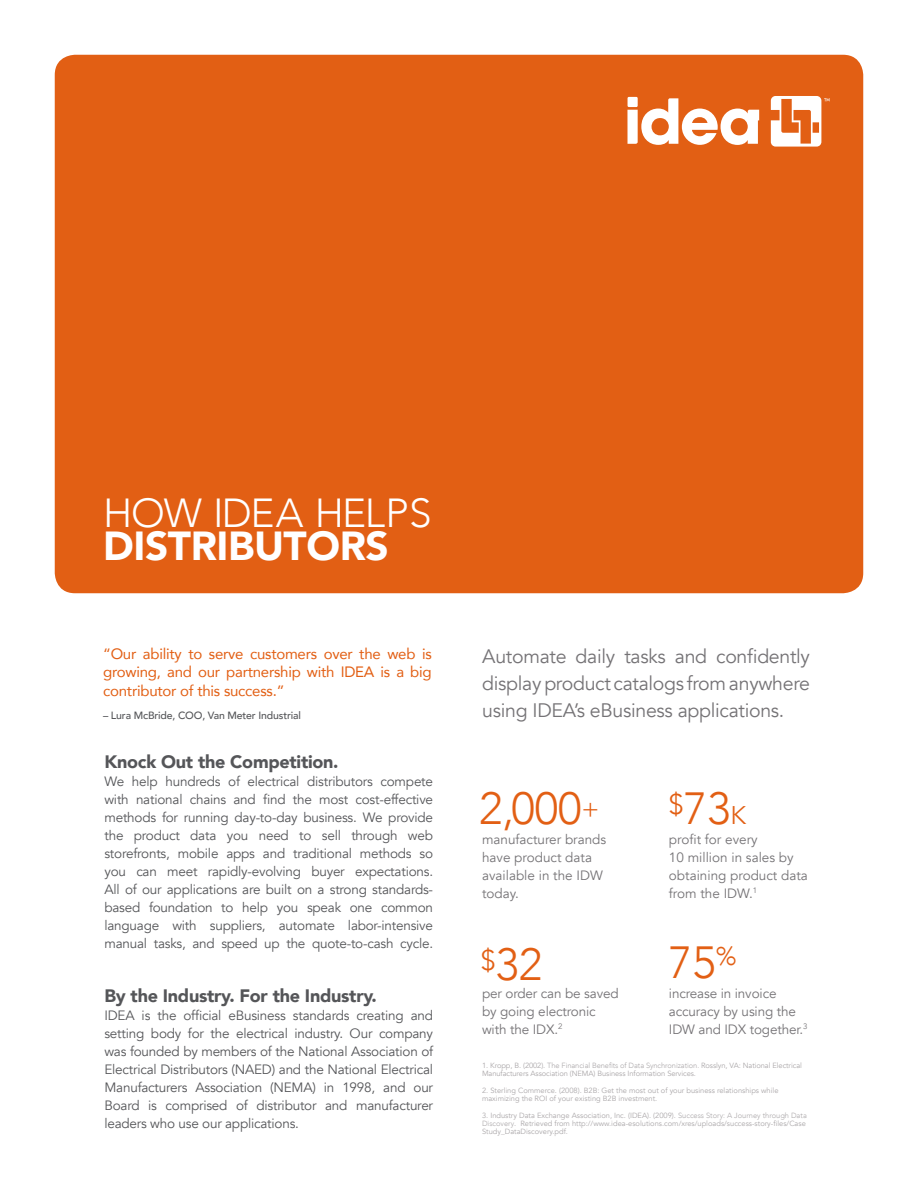
<style>
.page{position:relative;width:918px;height:1188px;background:#fff}
.page>*{position:absolute;margin:0;border:0;box-sizing:border-box;transform-origin:0 0}
.t1{font:300 45px "Avenir";color:#e25f14}
.t2{font:300 40.5px/33px "Avenir";letter-spacing:-.03em;color:#fff}
.t3{font:300 28.5px "Avenir";color:#e25f14}
.t4{font:300 25.5px "Avenir";color:#e25f14}
.t5{font:19.5px/27px "Avenir";letter-spacing:-.015em;color:#757376;text-align:justify}
.t6{font:900 18px "Avenir";letter-spacing:-.015em;color:#555659}
.t7{font:15px/18px "Avenir";letter-spacing:-.015em;color:#e25f14}
.t8{font:13.5px/18px "Avenir";letter-spacing:-.015em;color:#555659;text-align:justify}
.t9{font:13.5px/18px "Avenir";color:#757376}
.t10{font:500 10.5px "Avenir";letter-spacing:-.015em;color:#555659}
.t11{font:7.5px/8.2px "Avenir";color:#aaa7a9}
.s1{font-weight:900}
.s2{font-size:27px}
.s3{font-size:25.5px}
.s4{font-family:"Avenir LT";font-weight:300}
</style>
<div class="page">
<div style="left:55px;top:55px;width:808px;height:538px;background:#e25f14;border-radius:20px"></div>
<svg style="left:771px;top:96px;width:58px;height:51px"></svg>
<svg style="left:627px;top:98px;width:132px;height:47px"></svg>
<div style="left:628px;top:97px;width:10px;height:10px;background:#fff"></div>
<p class="t2" style="left:103px;top:496px;width:330px">HOW IDEA HELPS<br><span class="s1">DISTRIBUTORS</span></p>
<p class="t7" style="left:103px;top:644px;width:330px">“Our ability to serve customers over the web is growing, and our partnership with IDEA is a big</p>
<p class="t7" style="left:103px;top:681px;width:183px">contributor of this success.”</p>
<p class="t10" style="left:103px;top:706px;width:199px">– Lura McBride, COO, Van Meter Industrial</p>
<p class="t6" style="left:104px;top:746px;width:236px">Knock Out the Competition.</p>
<p class="t8" style="left:104px;top:773px;width:330px">We help hundreds of electrical distributors compete with national chains and find the most cost-effective methods for running day-to-day business. We provide the product data you need to sell through web storefronts, mobile apps and traditional methods so you can meet rapidly-evolving buyer expectations.<br>All of our applications are built on a strong standards&shy;based foundation to help you speak one common language with suppliers, automate labor-intensive manual tasks, and speed up the quote-to-cash cycle.</p>
<p class="t6" style="left:104px;top:980px;width:274px">By the Industry. For the Industry.</p>
<p class="t8" style="left:104px;top:1007px;width:330px">IDEA is the official eBusiness standards creating and setting body for the electrical industry. Our company was founded by members of the National Association of Electrical Distributors (NAED) and the National Electrical Manufacturers Association (NEMA) in 1998, and our Board is comprised of distributor and manufacturer leaders who use our applications.</p>
<p class="t5" style="left:482px;top:643px;width:329px">Automate daily tasks and confidently display product catalogs from anywhere using IDEA’s eBusiness applications.</p>
<p class="t1" style="left:479px;top:782px;width:122px">2,000<span class="s2">+</span></p>
<p class="t1" style="left:669px;top:782px;width:79px"><sup>$</sup>73<span class="s3">K</span></p>
<p class="t9" style="left:482px;top:830px;width:126px">manufacturer brands have product data available in the IDW today.</p>
<p class="t9" style="left:669px;top:830px;width:140px">profit for every<br>10 million in sales by obtaining product data from the IDW.<sup>1</sup></p>
<p class="t3" style="left:481px;top:943px;width:16px">$</p>
<p class="t4" style="left:716px;top:941px;width:22px">%</p>
<p class="t1" style="left:669px;top:936px;width:48px">75</p>
<p class="t1" style="left:496px;top:938px;width:48px">32</p>
<p class="t9" style="left:482px;top:984px;width:138px">per order can be saved by going electronic with the IDX.<sup>2</sup></p>
<p class="t9" style="left:669px;top:984px;width:140px">increase in invoice accuracy by using the<br>IDW and IDX together.<sup>3</sup></p>
<p class="t11" style="left:482px;top:1061px;width:321px">1. Kropp, B. (2002). <span class="s4">The Financial Benefits of Data Synchronization.</span> Rosslyn, VA: National Electrical<br>Manufacturers Association (NEMA) Business Information Services.</p>
<p class="t11" style="left:482px;top:1086px;width:298px">2. Sterling Commerce. (2008). B2B: Get the most out of your business relationships while maximizing the ROI of your existing B2B investment.</p>
<p class="t11" style="left:482px;top:1111px;width:326px">3. Industry Data Exchange Association, Inc. (IDEA). (2009). <span class="s4">Success Story: A Journey through Data<br>Discovery</span>. Retrieved from http://www.idea-esolutions.com/xres/uploads/success-story-files/Case<br>Study_DataDiscovery.pdf.</p>
</div>
